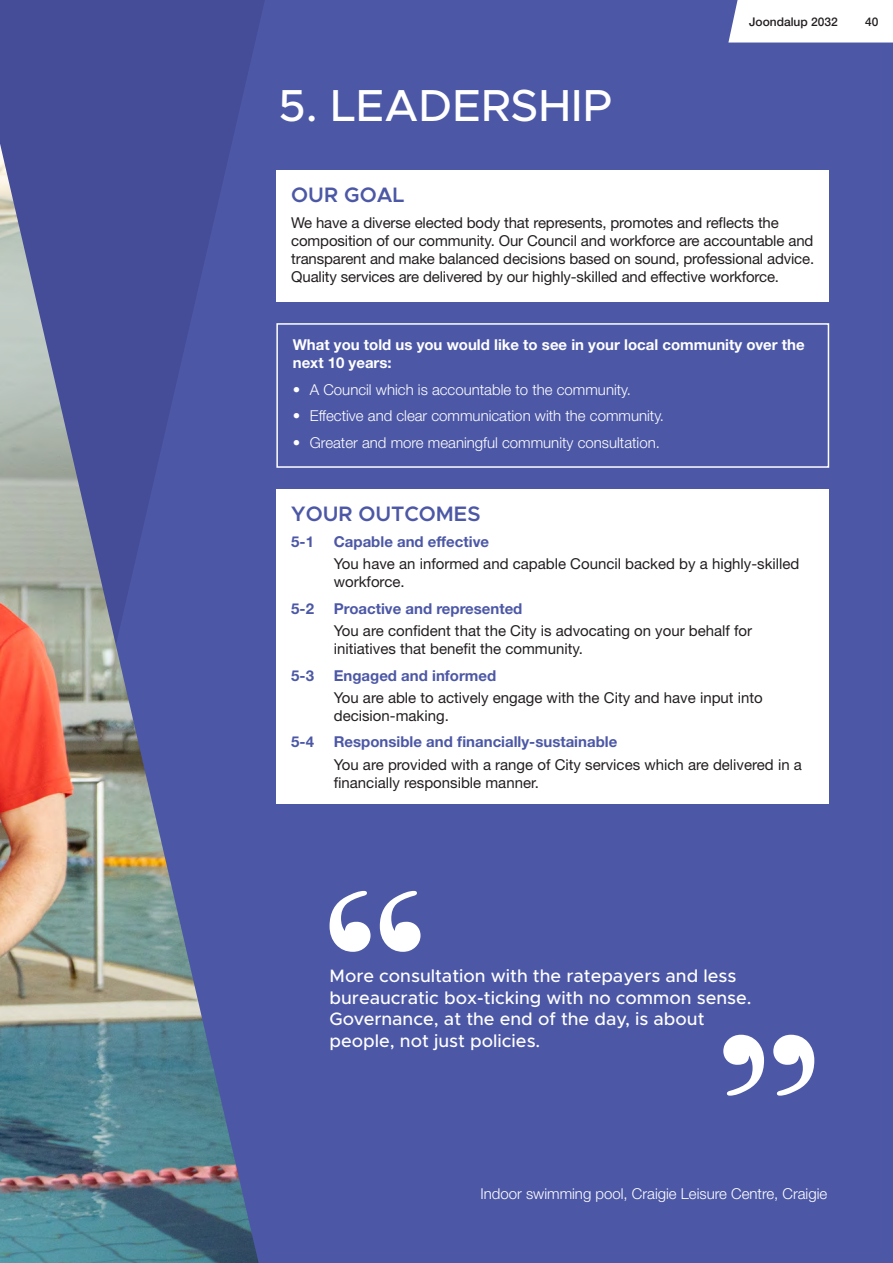
<style>
.page{position:relative;width:893px;height:1263px;background:#4c58a6}
.page>*{position:absolute;margin:0;border:0;box-sizing:border-box;transform-origin:0 0}
.HEADER__white{font:500 45px "Metropolis";color:#fff}
.SUBHEAD__white{font:600 21px "Metropolis";color:#4c58a6}
.TABLE__white{font:500 18px/21.6px "Metropolis";color:#fff}
.TEXT__Outcomes_body{font:15px/18px "Helvetica Neue LT Std";color:#231f20}
.TEXT__body_black{font:15px/18px "Helvetica Neue LT Std";letter-spacing:-.01em;color:#231f20}
.TEXT__body_white{font:300 15px "Helvetica Neue LT Std";color:#fff}
.TEXT__Outcomes_subhe{font:700 15px "Helvetica Neue LT Std";color:#4c58a6}
.TEXT__body_white-2{font:700 15px/18px "Helvetica Neue LT Std";color:#fff}
.t1{font:500 12px "Helvetica Neue LT Std";color:#231f20}
</style>
<div class="page">
<div style="left:0;top:0;width:265px;height:144px;background:#454c98"></div>
<img style="left:0;top:144px;width:259px;height:1119px">
<svg style="left:330px;top:891px;width:90px;height:61px"></svg>
<svg style="left:723px;top:1035px;width:91px;height:61px"></svg>
<div style="left:276px;top:170px;width:553px;height:132px;background:#fff"></div>
<div style="left:276px;top:323px;width:553px;height:145px;border:2px solid #fff"></div>
<div style="left:276px;top:489px;width:553px;height:315px;background:#fff"></div>
<div style="left:728px;top:0;width:165px;height:43px;background:#fff"></div>
<p class="HEADER__white" style="left:279px;top:77px;width:335px">5. LEADERSHIP</p>
<p class="t1" style="left:749px;top:14px;width:90px">Joondalup 2032</p>
<p class="t1" style="left:865px;top:14px;width:15px">40</p>
<p class="SUBHEAD__white" style="left:291px;top:181px;width:115px">OUR GOAL</p>
<p class="TEXT__body_black" style="left:291px;top:214px;width:524px">We have a diverse elected body that represents, promotes and reflects the composition of our community. Our Council and workforce are accountable and transparent and make balanced decisions based on sound, professional advice.<br>Quality services are delivered by our highly-skilled and effective workforce.</p>
<p class="TEXT__body_white-2" style="left:293px;top:336px;width:513px">What you told us you would like to see in your local community over the next 10 years:</p>
<p class="TEXT__body_white" style="left:293px;top:380px;width:340px">• A Council which is accountable to the community.</p>
<p class="TEXT__body_white" style="left:293px;top:407px;width:373px">• Effective and clear communication with the community.</p>
<p class="TEXT__body_white" style="left:293px;top:433px;width:369px">• Greater and more meaningful community consultation.</p>
<p class="SUBHEAD__white" style="left:291px;top:500px;width:191px">YOUR OUTCOMES</p>
<p class="TEXT__Outcomes_subhe" style="left:291px;top:532px;width:24px">5-1</p>
<p class="TEXT__Outcomes_subhe" style="left:334px;top:532px;width:157px">Capable and effective</p>
<p class="TEXT__Outcomes_body" style="left:334px;top:555px;width:467px">You have an informed and capable Council backed by a highly-skilled workforce.</p>
<p class="TEXT__Outcomes_subhe" style="left:291px;top:599px;width:24px">5-2</p>
<p class="TEXT__Outcomes_subhe" style="left:334px;top:599px;width:190px">Proactive and represented</p>
<p class="TEXT__Outcomes_body" style="left:334px;top:622px;width:420px">You are confident that the City is advocating on your behalf for initiatives that benefit the community.</p>
<p class="TEXT__Outcomes_subhe" style="left:291px;top:666px;width:24px">5-3</p>
<p class="TEXT__Outcomes_subhe" style="left:334px;top:666px;width:164px">Engaged and informed</p>
<p class="TEXT__Outcomes_body" style="left:334px;top:688px;width:430px">You are able to actively engage with the City and have input into decision-making.</p>
<p class="TEXT__Outcomes_subhe" style="left:291px;top:733px;width:24px">5-4</p>
<p class="TEXT__Outcomes_subhe" style="left:334px;top:733px;width:285px">Responsible and financially-sustainable</p>
<p class="TEXT__Outcomes_body" style="left:334px;top:755px;width:470px">You are provided with a range of City services which are delivered in a financially responsible manner.</p>
<p class="TABLE__white" style="left:330px;top:965px;width:424px">More consultation with the ratepayers and less bureaucratic box-ticking with no common sense.<br>Governance, at the end of the day, is about people, not just policies.</p>
<p class="TEXT__body_white" style="left:480px;top:1185px;width:348px">Indoor swimming pool, Craigie Leisure Centre, Craigie</p>
</div>
